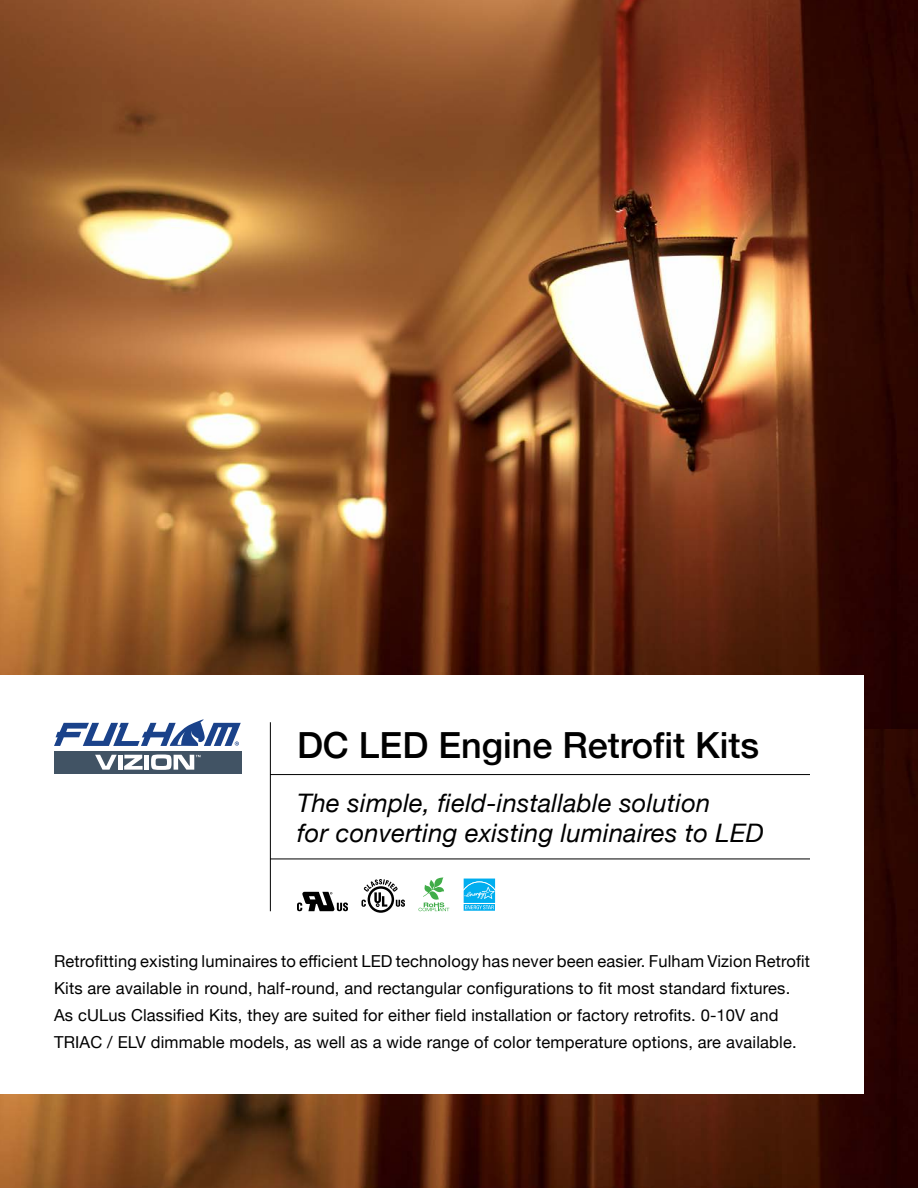
<style>
.page{position:relative;width:918px;height:1188px;background:#fff}
.page>*{position:absolute;margin:0;border:0;box-sizing:border-box;transform-origin:0 0}
.t1{font:500 36px "Helvetica Neue";color:#000}
.t2{font:italic 25.5px/30.6px "Helvetica Neue";letter-spacing:.01em;color:#000}
.t3{font:16.5px/27px "Helvetica Neue";letter-spacing:.01em;color:#000}
</style>
<div class="page">
<img style="left:0;top:729px;width:918px;height:459px">
<img style="left:0;top:0;width:918px;height:729px">
<div style="left:0;top:675px;width:864px;height:419px;background:#fff"></div>
<div style="left:54px;top:751px;width:187px;height:22px;background:#415364"></div>
<svg style="left:95px;top:755px;width:22px;height:15px"></svg>
<hr style="left:118px;top:755px;width:4px;height:15px;background:#fff">
<svg style="left:124px;top:755px;width:19px;height:15px"></svg>
<div style="left:144px;top:755px;width:5px;height:15px;background:#fff"></div>
<svg style="left:151px;top:755px;width:50px;height:15px"></svg>
<svg style="left:54px;top:719px;width:187px;height:27px"></svg>
<hr style="left:270px;top:722px;width:1px;height:189px;background:#000">
<hr style="left:270px;top:774px;width:540px;height:1px;background:#000">
<hr style="left:270px;top:859px;width:540px;height:1px;background:#000">
<svg style="left:463px;top:878px;width:32px;height:1px"></svg>
<svg style="left:463px;top:879px;width:33px;height:32px"></svg>
<svg style="left:362px;top:879px;width:43px;height:34px"></svg>
<svg style="left:297px;top:892px;width:51px;height:19px"></svg>
<svg style="left:419px;top:878px;width:30px;height:33px"></svg>
<h1 class="t1" style="left:297px;top:716px;width:464px">DC LED Engine Retrofit Kits</h1>
<h2 class="t2" style="left:297px;top:789px;width:468px">The simple, field-installable solution<br>for converting existing luminaires to LED</h2>
<p class="t3" style="left:54px;top:949px;width:758px">Retrofitting existing luminaires to efficient LED technology has never been easier. Fulham Vizion Retrofit Kits are available in round, half-round, and rectangular configurations to fit most standard fixtures.<br>As cULus Classified Kits, they are suited for either field installation or factory retrofits. 0-10V and TRIAC / ELV dimmable models, as well as a wide range of color temperature options, are available.</p>
</div>
